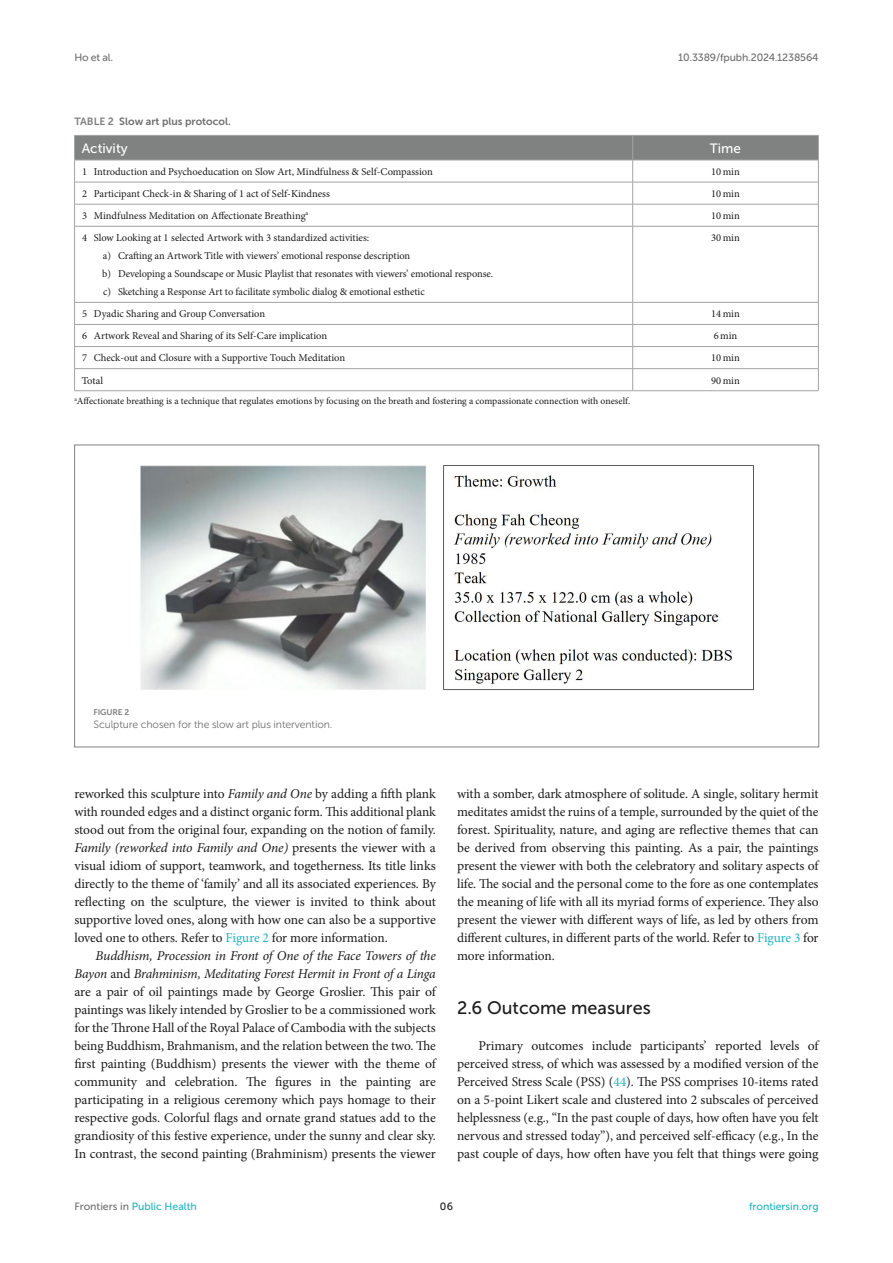
<style>
.page{position:relative;width:893px;height:1263px;background:#fff}
.page>*{position:absolute;margin:0;border:0;box-sizing:border-box;transform-origin:0 0}
.HEAD_2{font:18px "Museo Sans 500";color:#1b1c1b}
.TEXT{font:13.5px/18px "Minion Pro";letter-spacing:-.005em;color:#1b1c1b;text-align:justify}
.TEXT_FLUSH{font:13.5px/18px "Minion Pro";letter-spacing:-.01em;color:#1b1c1b;text-align:justify}
.TB_CH{font:13.5px "Museo Sans 500";color:#fff}
.TB_NL{font:10.5px "Minion Pro";letter-spacing:-.005em;color:#1b1c1b}
.ALPHA_MID{font:10.5px "Minion Pro";letter-spacing:-.01em;color:#1b1c1b}
.ALPHA_BLW{font:10.5px "Minion Pro";letter-spacing:-.005em;color:#1b1c1b}
.ALPHA_ABV{font:10.5px "Minion Pro";letter-spacing:-.005em;color:#1b1c1b}
.FIG_LEG{font:10.5px "Museo Sans 300";letter-spacing:-.01em;color:#706f70}
.TB_TX{font:10.5px "Minion Pro";color:#1b1c1b}
.t1{font:10.5px "Museo Sans 500";color:#1db5c3}
.t2{font:10.5px "Museo Sans 500";letter-spacing:-.015em;color:#706f70}
.TT{font:10.5px "Museo Sans 700";color:#706f70}
.t3{font:10.5px "Museo Sans 500";color:#1b1c1b}
.TFN{font:9.75px "Minion Pro";letter-spacing:-.005em;color:#1b1c1b}
.FIG_HD{font:8.25px "Museo Sans 700";letter-spacing:-.01em;color:#7e7f7f}
.s1{color:#7e7f7f}
.s2{font-style:italic}
.s3{color:#1db5c3}
.s4{color:#706f70}
</style>
<div class="page">
<hr style="left:633px;top:226px;width:186px;height:1px;background:#a2a3a3">
<hr style="left:818px;top:226px;width:1px;height:76px;background:#a2a3a3">
<hr style="left:633px;top:302px;width:186px;height:1px;background:#a2a3a3">
<hr style="left:633px;top:324px;width:186px;height:1px;background:#a2a3a3">
<hr style="left:633px;top:346px;width:186px;height:1px;background:#a2a3a3">
<hr style="left:633px;top:368px;width:186px;height:1px;background:#a2a3a3">
<svg style="left:818px;top:303px;width:1px;height:87px"></svg>
<hr style="left:633px;top:390px;width:186px;height:1px;background:#a2a3a3">
<hr style="left:74px;top:226px;width:559px;height:1px;background:#a2a3a3">
<hr style="left:74px;top:226px;width:1px;height:76px;background:#a2a3a3">
<hr style="left:632px;top:226px;width:1px;height:76px;background:#a2a3a3">
<hr style="left:74px;top:302px;width:559px;height:1px;background:#a2a3a3">
<hr style="left:74px;top:324px;width:559px;height:1px;background:#a2a3a3">
<hr style="left:74px;top:346px;width:559px;height:1px;background:#a2a3a3">
<hr style="left:74px;top:368px;width:559px;height:1px;background:#a2a3a3">
<svg style="left:74px;top:303px;width:1px;height:87px"></svg>
<svg style="left:632px;top:303px;width:1px;height:87px"></svg>
<hr style="left:74px;top:390px;width:559px;height:1px;background:#a2a3a3">
<svg style="left:74px;top:135px;width:745px;height:91px"></svg>
<hr style="left:74px;top:182px;width:559px;height:1px;background:#a2a3a3">
<img style="left:140px;top:465px;width:614px;height:226px">
<p class="t2" style="left:74px;top:51px;width:40px">Ho et al.</p>
<p class="t2" style="left:678px;top:51px;width:142px">10.3389/fpubh.2024.1238564</p>
<p class="TT" style="left:74px;top:115px;width:158px"><span class="s1">TABLE 2</span> Slow art plus protocol.</p>
<p class="TB_CH" style="left:82px;top:141px;width:47px">Activity</p>
<p class="TB_CH" style="left:710px;top:141px;width:33px">Time</p>
<p class="TB_NL" style="left:82px;top:164px;width:352px">1 Introduction and Psychoeducation on Slow Art, Mindfulness &amp; Self-Compassion</p>
<p class="TB_TX" style="left:711px;top:164px;width:30px">10min</p>
<p class="TB_NL" style="left:82px;top:187px;width:249px">2 Participant Check-in &amp; Sharing of 1 act of Self-Kindness</p>
<p class="TB_TX" style="left:711px;top:187px;width:30px">10min</p>
<p class="TB_NL" style="left:82px;top:209px;width:228px">3 Mindfulness Meditation on Affectionate Breathing<sup>a</sup></p>
<p class="TB_TX" style="left:711px;top:209px;width:30px">10min</p>
<p class="TB_NL" style="left:82px;top:231px;width:289px">4 Slow Looking at 1 selected Artwork with 3 standardized activities:</p>
<p class="ALPHA_ABV" style="left:103px;top:249px;width:309px">a) Crafting an Artwork Title with viewers’ emotional response description</p>
<p class="ALPHA_MID" style="left:102px;top:267px;width:393px">b) Developing a Soundscape or Music Playlist that resonates with viewers’ emotional response.</p>
<p class="ALPHA_BLW" style="left:103px;top:285px;width:323px">c) Sketching a Response Art to facilitate symbolic dialog &amp; emotional esthetic</p>
<p class="TB_TX" style="left:711px;top:231px;width:30px">30min</p>
<p class="TB_NL" style="left:82px;top:307px;width:185px">5 Dyadic Sharing and Group Conversation</p>
<p class="TB_TX" style="left:711px;top:307px;width:30px">14min</p>
<p class="TB_NL" style="left:82px;top:329px;width:247px">6 Artwork Reveal and Sharing of its Self-Care implication</p>
<p class="TB_TX" style="left:714px;top:329px;width:25px">6min</p>
<p class="TB_NL" style="left:82px;top:351px;width:265px">7 Check-out and Closure with a Supportive Touch Meditation</p>
<p class="TB_TX" style="left:711px;top:351px;width:30px">10min</p>
<p class="TB_TX" style="left:82px;top:373px;width:23px">Total</p>
<p class="TB_TX" style="left:711px;top:373px;width:30px">90min</p>
<p class="TFN" style="left:74px;top:395px;width:557px"><sup>a</sup>Affectionate breathing is a technique that regulates emotions by focusing on the breath and fostering a compassionate connection with oneself.</p>
<p class="FIG_HD" style="left:94px;top:707px;width:37px">FIGURE 2</p>
<p class="FIG_LEG" style="left:94px;top:719px;width:240px">Sculpture chosen for the slow art plus intervention.</p>
<p class="TEXT_FLUSH" style="left:74px;top:785px;width:363px">reworked this sculpture into <span class="s2">Family and One</span> by adding a fifth plank with rounded edges and a distinct organic form. This additional plank stood out from the original four, expanding on the notion of family.<br><span class="s2">Family (reworked into Family and One)</span> presents the viewer with a visual idiom of support, teamwork, and togetherness. Its title links directly to the theme of ‘family’ and all its associated experiences. By reflecting on the sculpture, the viewer is invited to think about supportive loved ones, along with how one can also be a supportive loved one to others. Refer to <span class="s3">Figure 2</span> for more information.</p>
<p class="TEXT" style="left:74px;top:947px;width:363px;text-indent:21px"><span class="s2">Buddhism, Procession in Front of One of the Face Towers of the Bayon</span> and <span class="s2">Brahminism, Meditating Forest Hermit in Front of a Linga </span>are a pair of oil paintings made by George Groslier. This pair of paintings was likely intended by Groslier to be a commissioned work for the Throne Hall of the Royal Palace of Cambodia with the subjects being Buddhism, Brahmanism, and the relation between the two. The first painting (Buddhism) presents the viewer with the theme of community and celebration. The figures in the painting are participating in a religious ceremony which pays homage to their respective gods. Colorful flags and ornate grand statues add to the grandiosity of this festive experience, under the sunny and clear sky.<br>In contrast, the second painting (Brahminism) presents the viewer</p>
<p class="TEXT" style="left:457px;top:785px;width:363px">with a somber, dark atmosphere of solitude. A single, solitary hermit meditates amidst the ruins of a temple, surrounded by the quiet of the forest. Spirituality, nature, and aging are reflective themes that can be derived from observing this painting. As a pair, the paintings present the viewer with both the celebratory and solitary aspects of life. The social and the personal come to the fore as one contemplates the meaning of life with all its myriad forms of experience. They also present the viewer with different ways of life, as led by others from different cultures, in different parts of the world. Refer to <span class="s3">Figure 3</span> for more information.</p>
<p class="HEAD_2" style="left:457px;top:998px;width:195px">2.6 Outcome measures</p>
<p class="TEXT_FLUSH" style="left:457px;top:1037px;width:363px;text-indent:21px">Primary outcomes include participants’ reported levels of perceived stress, of which was assessed by a modified version of the Perceived Stress Scale (PSS) (<span class="s3">44</span>). The PSS comprises 10-items rated on a 5-point Likert scale and clustered into 2 subscales of perceived helplessness (e.g., “In the past couple of days, how often have you felt nervous and stressed today”), and perceived self-efficacy (e.g., In the past couple of days, how often have you felt that things were going</p>
<p class="t1" style="left:74px;top:1200px;width:124px"><span class="s4">Frontiers in</span> Public Health</p>
<p class="t3" style="left:440px;top:1200px;width:15px">06</p>
<p class="t1" style="left:749px;top:1200px;width:71px">frontiersin.org</p>
</div>
